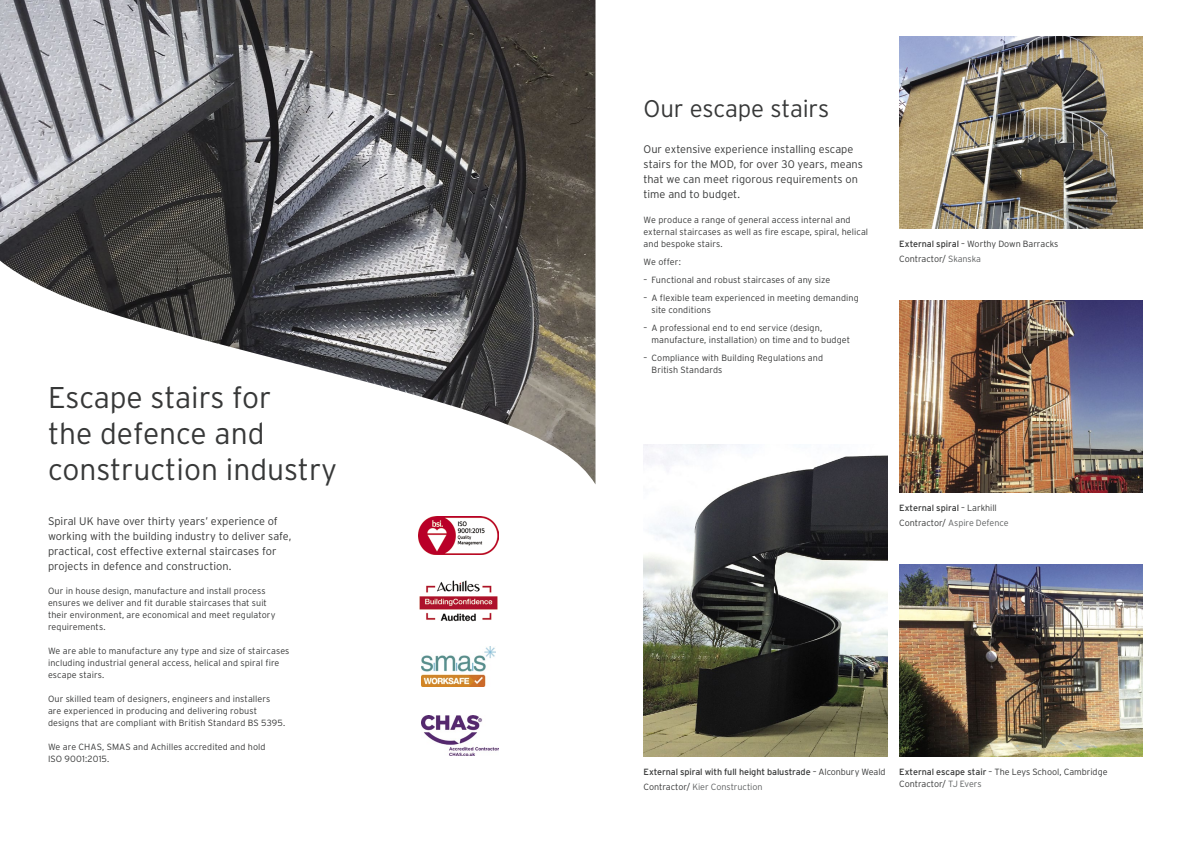
<style>
.page{position:relative;width:1191px;height:842px;background:#fff}
.page>*{position:absolute;margin:0;border:0;box-sizing:border-box;transform-origin:0 0}
.t1{font:300 30px/36px "Interstate";color:#373838}
.t2{font:300 24px "Interstate";letter-spacing:-.01em;color:#373838}
.t3{font:300 11px/15px "Interstate";color:#373838}
.t4{font:300 9px/12px "Interstate";letter-spacing:.01em;color:#373838}
.t5{font:300 9px/14.8px "Interstate";letter-spacing:-.01em;color:#373838}
.t6{font:9px/14.8px "Interstate";letter-spacing:-.01em;color:#373838}
.s1{font-weight:400}
.s2{color:#5f6162}
.s3{font-weight:300}
.s4{font-weight:300;color:#5f6162}
</style>
<div class="page">
<img style="left:0;top:0;width:595px;height:484px">
<img style="left:899px;top:36px;width:244px;height:192px">
<img style="left:643px;top:444px;width:244px;height:312px">
<img style="left:899px;top:564px;width:244px;height:192px">
<img style="left:899px;top:300px;width:244px;height:192px">
<img style="left:422px;top:647px;width:74px;height:39px">
<img style="left:422px;top:715px;width:76px;height:41px">
<img style="left:418px;top:517px;width:81px;height:37px">
<img style="left:419px;top:581px;width:79px;height:41px">
<h1 class="t1" style="left:48px;top:379px;width:291px">Escape stairs for<br>the defence and construction industry</h1>
<p class="t3" style="left:48px;top:513px;width:245px">Spiral UK have over thirty years’ experience of working with the building industry to deliver safe, practical, cost effective external staircases for projects in defence and construction.</p>
<p class="t4" style="left:48px;top:585px;width:229px">Our in house design, manufacture and install process ensures we deliver and fit durable staircases that suit their environment, are economical and meet regulatory requirements.</p>
<p class="t4" style="left:48px;top:645px;width:243px">We are able to manufacture any type and size of staircases including industrial general access, helical and spiral fire escape stairs.</p>
<p class="t4" style="left:48px;top:693px;width:239px">Our skilled team of designers, engineers and installers are experienced in producing and delivering robust designs that are compliant with British Standard BS 5395.</p>
<p class="t4" style="left:48px;top:741px;width:219px">We are CHAS, SMAS and Achilles accredited and hold<br>ISO 9001:2015.</p>
<h2 class="t2" style="left:643px;top:95px;width:187px">Our escape stairs</h2>
<p class="t3" style="left:643px;top:141px;width:221px">Our extensive experience installing escape stairs for the MOD, for over 30 years, means that we can meet rigorous requirements on time and to budget.</p>
<p class="t4" style="left:643px;top:214px;width:226px">We produce a range of general access internal and external staircases as well as fire escape, spiral, helical and bespoke stairs.</p>
<p class="t4" style="left:643px;top:256px;width:39px">We offer:</p>
<p class="t4" style="left:643px;top:274px;width:188px">– Functional and robust staircases of any size</p>
<p class="t4" style="left:651px;top:292px;width:209px;text-indent:-8px">– A flexible team experienced in meeting demanding site conditions</p>
<p class="t4" style="left:651px;top:322px;width:200px;text-indent:-8px">– A professional end to end service (design, manufacture, installation) on time and to budget</p>
<p class="t4" style="left:651px;top:352px;width:173px;text-indent:-8px">– Compliance with Building Regulations and<br>British Standards</p>
<p class="t5" style="left:899px;top:237px;width:161px"><span class="s1">External spiral</span> – Worthy Down Barracks<br>Contractor/ <span class="s2">Skanska</span></p>
<p class="t5" style="left:899px;top:501px;width:111px"><span class="s1">External spiral</span> – Larkhill<br>Contractor/ <span class="s2">Aspire Defence</span></p>
<p class="t6" style="left:643px;top:765px;width:244px">External spiral with full height balustrade <span class="s3">– Alconbury Weald<br>Contractor/</span> <span class="s4">Kier Construction</span></p>
<p class="t4" style="left:899px;top:766px;width:210px"><span class="s1">External escape stair</span> – The Leys School, Cambridge<br>Contractor/ <span class="s2">TJ Evers</span></p>
</div>
